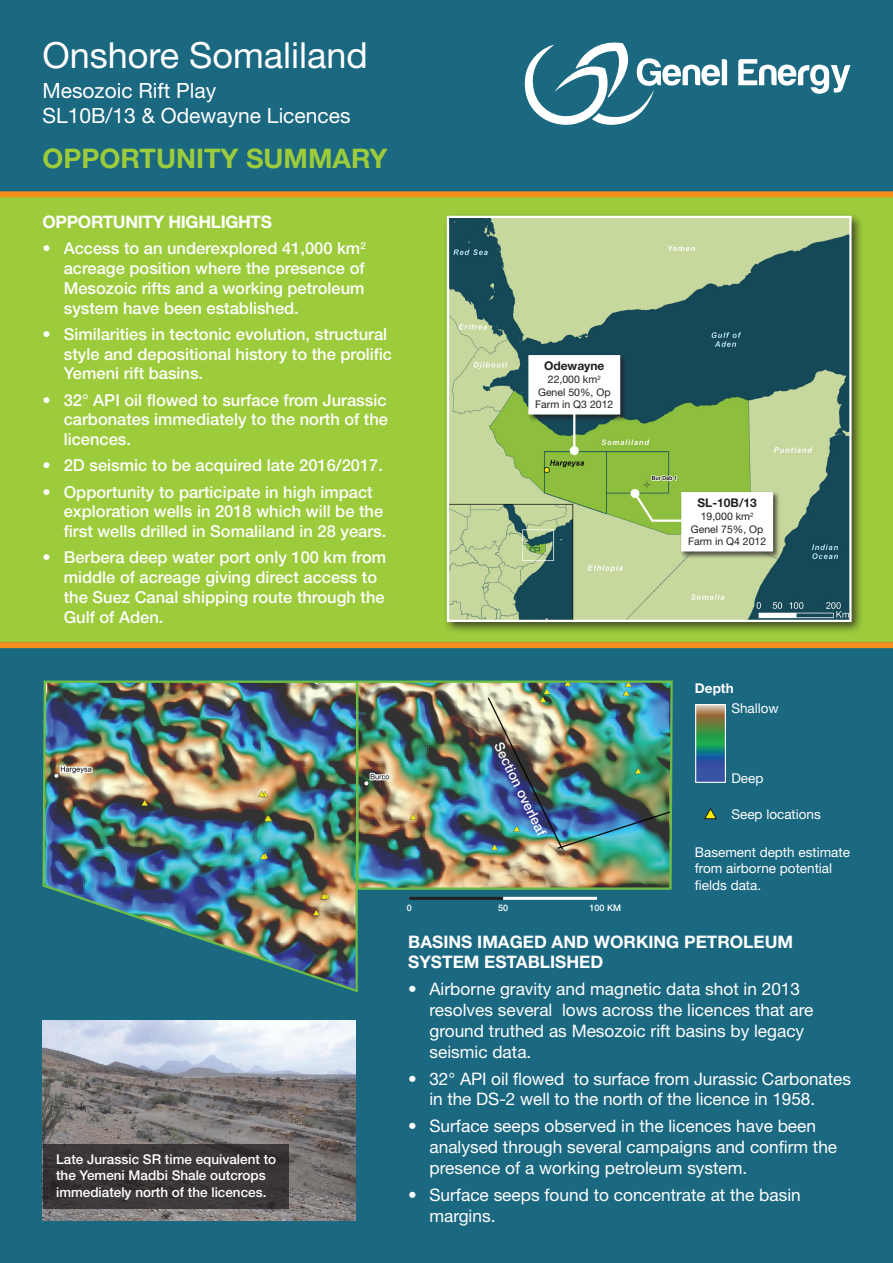
<style>
.page{position:relative;width:893px;height:1263px;background:#1b6881}
.page>*{position:absolute;margin:0;border:0;box-sizing:border-box;transform-origin:0 0}
.t1{font:36px "Helvetica Neue LT Std";color:#fff}
.t2{font:700 27px "Helvetica Neue LT Std";color:#9ccb3b}
.t3{font:21px/25.2px "Helvetica Neue LT Std";color:#fff}
.t4{font:17.25px/20.7px "Helvetica Neue LT Std";color:#fff}
.t5{font:700 17.25px/20.7px "Helvetica Neue LT Std";color:#fff}
.t6{font:700 17.25px "Helvetica Neue LT Std";letter-spacing:-.02em;color:#fff}
.t7{font:500 16.5px/19.8px "Helvetica Neue LT Std";color:#fff}
.t8{font:500 13.65px "Helvetica Neue LT Std";color:#fff}
.t9{font:500 13.5px/16.2px "Helvetica Neue LT Std";color:#fff}
.t10{font:13.5px/16.2px "Helvetica Neue LT Std";color:#fff}
.t11{font:700 13.5px "Helvetica Neue LT Std";color:#fff}
.t12{font:700 12px "Helvetica Neue LT Std";color:#231f20}
.t13{font:10.5px/12.6px "Helvetica Neue LT Std";color:#231f20;text-align:center}
.t14{font:500 9px "Helvetica Neue LT Std";color:#fff}
</style>
<div class="page">
<div style="left:0;top:196px;width:893px;height:446px;background:#9ccb3b"></div>
<svg style="left:525px;top:43px;width:325px;height:82px"></svg>
<div style="left:0;top:191px;width:893px;height:6px;background:#f68f1e"></div>
<div style="left:0;top:642px;width:893px;height:6px;background:#f68f1e"></div>
<div style="left:443px;top:212px;width:421px;height:423px;background:#231f20;opacity:.75"></div>
<img style="left:450px;top:219px;width:399px;height:400px">
<div style="left:447px;top:216px;width:405px;height:406px;border:2px solid #fff"></div>
<img style="left:43px;top:1020px;width:313px;height:200px">
<svg style="left:43px;top:1144px;width:245px;height:64px;background:#393536"></svg>
<svg style="left:697px;top:706px;width:27px;height:75px;background:#477970"></svg>
<div style="left:695px;top:704px;width:31px;height:79px;border:1px solid #fff"></div>
<svg style="left:704px;top:808px;width:13px;height:11px"></svg>
<div style="left:527px;top:353px;width:101px;height:69px;background:#231f20;opacity:.75"></div>
<div style="left:529px;top:356px;width:90px;height:58px;background:#fff"></div>
<div style="left:528px;top:355px;width:92px;height:59px;border:2px solid #fff"></div>
<div style="left:679px;top:490px;width:101px;height:69px;background:#231f20;opacity:.75"></div>
<div style="left:682px;top:493px;width:90px;height:58px;background:#fff"></div>
<div style="left:681px;top:492px;width:92px;height:59px;border:2px solid #fff"></div>
<hr style="left:573px;top:409px;width:2px;height:42px;background:#fff">
<div style="left:570px;top:446px;width:9px;height:9px;background:#fff;border-radius:50%"></div>
<svg style="left:632px;top:490px;width:51px;height:33px"></svg>
<div style="left:630px;top:489px;width:9px;height:9px;background:#fff;border-radius:50%"></div>
<img style="left:42px;top:680px;width:631px;height:313px">
<hr style="left:409px;top:897px;width:94px;height:3px;background:#231f20">
<hr style="left:503px;top:897px;width:94px;height:3px;background:#fff">
<hr style="left:356px;top:682px;width:2px;height:206px;background:#6cbd45">
<h1 class="t1" style="left:43px;top:34px;width:327px">Onshore Somaliland</h1>
<p class="t3" style="left:43px;top:77px;width:310px">Mesozoic Rift Play<br>SL10B/13 &amp; Odewayne Licences</p>
<h2 class="t2" style="left:43px;top:142px;width:347px">OPPORTUNITY SUMMARY</h2>
<p class="t6" style="left:43px;top:211px;width:231px">OPPORTUNITY HIGHLIGHTS</p>
<p class="t7" style="left:64px;top:238px;width:303px;text-align:justify;text-indent:-21px">• Access to an underexplored 41,000 km<sup>2 </sup>acreage position where the presence of Mesozoic rifts and a working petroleum system have been established.</p>
<p class="t7" style="left:64px;top:324px;width:330px;text-indent:-21px">• Similarities in tectonic evolution, structural style and depositional history to the prolific<br>Yemeni rift basins.</p>
<p class="t7" style="left:64px;top:390px;width:326px;text-align:justify;text-indent:-21px">• 32° API oil flowed to surface from Jurassic carbonates immediately to the north of the licences.</p>
<p class="t7" style="left:43px;top:455px;width:342px">• 2D seismic to be acquired late 2016/2017.</p>
<p class="t7" style="left:64px;top:482px;width:324px;text-indent:-21px">• Opportunity to participate in high impact exploration wells in 2018 which will be the first wells drilled in Somaliland in 28 years.</p>
<p class="t7" style="left:64px;top:547px;width:324px;text-indent:-21px">• Berbera deep water port only 100 km from middle of acreage giving direct access to the Suez Canal shipping route through the Gulf of Aden.</p>
<p class="t12" style="left:544px;top:359px;width:62px">Odewayne</p>
<p class="t13" style="left:535px;top:373px;width:80px">22,000 km<sup>2<br></sup>Genel 50%, Op<br>Farm in Q3 2012</p>
<p class="t12" style="left:697px;top:496px;width:61px">SL-10B/13</p>
<p class="t13" style="left:688px;top:510px;width:80px">19,000 km<sup>2<br></sup>Genel 75%, Op<br>Farm in Q4 2012</p>
<p class="t9" style="left:56px;top:1151px;width:222px">Late Jurassic SR time equivalent to the Yemeni Madbi Shale outcrops immediately north of the licences.</p>
<p class="t11" style="left:695px;top:679px;width:40px">Depth</p>
<p class="t8" style="left:505px;top:739px;width:103px;rotate:64deg">Section overleaf</p>
<p class="t14" style="left:407px;top:902px;width:7px">0</p>
<p class="t14" style="left:498px;top:902px;width:12px">50</p>
<p class="t14" style="left:589px;top:902px;width:33px">100 KM</p>
<p class="t10" style="left:731px;top:700px;width:49px">Shallow</p>
<p class="t10" style="left:731px;top:770px;width:34px">Deep</p>
<p class="t10" style="left:731px;top:806px;width:91px">Seep locations</p>
<p class="t10" style="left:695px;top:844px;width:157px">Basement depth estimate from airborne potential fields data.</p>
<p class="t5" style="left:408px;top:931px;width:386px">BASINS IMAGED AND WORKING PETROLEUM<br>SYSTEM ESTABLISHED</p>
<p class="t4" style="left:429px;top:979px;width:385px;text-indent:-21px">• Airborne gravity and magnetic data shot in 2013 resolves several lows across the licences that are ground truthed as Mesozoic rift basins by legacy seismic data.</p>
<p class="t4" style="left:429px;top:1068px;width:423px;text-indent:-21px">• 32° API oil flowed to surface from Jurassic Carbonates in the DS-2 well to the north of the licence in 1958.</p>
<p class="t4" style="left:429px;top:1116px;width:409px;text-indent:-21px">• Surface seeps observed in the licences have been analysed through several campaigns and confirm the presence of a working petroleum system.</p>
<p class="t4" style="left:429px;top:1184px;width:373px;text-indent:-21px">• Surface seeps found to concentrate at the basin margins.</p>
</div>
